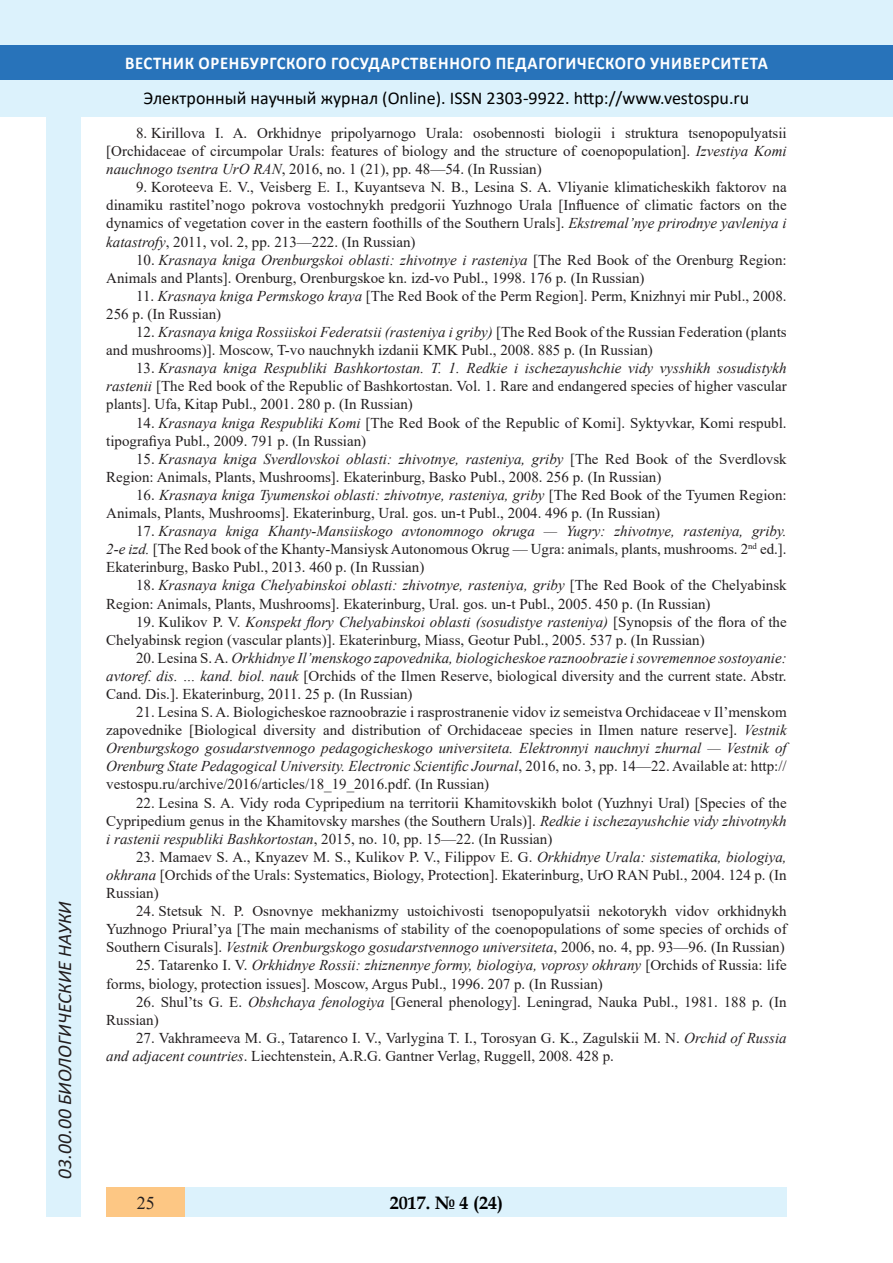
<style>
.page{position:relative;width:893px;height:1263px;background:#fff}
.page>*{position:absolute;margin:0;border:0;box-sizing:border-box;transform-origin:0 0}
.t1{font:italic 19.5px "Calibri";color:#231f20}
.t2{font:18px "Calibri";color:#000}
.t3{font:700 18px "Calibri";letter-spacing:.04em;color:#fff;scale:.93 1}
.t4{font:700 18px "Book Antiqua";color:#000}
.t5{font:18px "Times New Roman";color:#231f20}
.литература{font:15px/18.1px "Times New Roman";color:#231f20}
.s1{font-style:italic}
</style>
<div class="page">
<div style="left:0;top:0;width:893px;height:116px;background:#dcf2fc"></div>
<div style="left:0;top:45px;width:893px;height:34px;background:#2873ba"></div>
<div style="left:47px;top:116px;width:34px;height:1101px;background:#dcf2fc"></div>
<div style="left:106px;top:1188px;width:681px;height:29px;background:#dcf2fc"></div>
<div style="left:106px;top:1188px;width:79px;height:29px;background:#fdc784"></div>
<h1 class="t1" style="left:51px;top:1179px;width:279px;rotate:-90deg">03.00.00 БИОЛОГИЧЕСКИЕ НАУКИ</h1>
<p class="t3" style="left:125px;top:50px;width:693px">ВЕСТНИК ОРЕНБУРГСКОГО ГОСУДАРСТВЕННОГО ПЕДАГОГИЧЕСКОГО УНИВЕРСИТЕТА</p>
<p class="t2" style="left:144px;top:85px;width:607px">Электронный научный журнал (Online). ISSN 2303-9922. http://www.vestospu.ru</p>
<p class="литература" style="left:106px;top:123px;width:682px;text-align:justify;text-indent:30px">8. Kirillova I. A. Orkhidnye pripolyarnogo Urala: osobennosti biologii i struktura tsenopopulyatsii [Orchidaceae of circumpolar Urals: features of biology and the structure of coenopopulation]. <span class="s1">Izvestiya Komi nauchnogo tsentra UrO RAN</span>, 2016, no. 1 (21), pp. 48—54. (In Russian)</p>
<p class="литература" style="left:106px;top:178px;width:682px;text-align:justify;text-indent:30px">9. Koroteeva E. V., Veisberg E. I., Kuyantseva N. B., Lesina S. A. Vliyanie klimaticheskikh faktorov na dinamiku rastitel’nogo pokrova vostochnykh predgorii Yuzhnogo Urala [Influence of climatic factors on the dynamics of vegetation cover in the eastern foothills of the Southern Urals]. <span class="s1">Ekstremal’nye prirodnye yavleniya i katastrofy</span>, 2011, vol. 2, pp. 213—222. (In Russian)</p>
<p class="литература" style="left:106px;top:250px;width:682px;text-indent:30px">10. <span class="s1">Krasnaya kniga Orenburgskoi oblasti: zhivotnye i rasteniya</span> [The Red Book of the Orenburg Region:<br>Animals and Plants]. Orenburg, Orenburgskoe kn. izd-vo Publ., 1998. 176 p. (In Russian)</p>
<p class="литература" style="left:106px;top:286px;width:682px;text-indent:30px">11. <span class="s1">Krasnaya kniga Permskogo kraya</span> [The Red Book of the Perm Region]. Perm, Knizhnyi mir Publ., 2008.<br>256 p. (In Russian)</p>
<p class="литература" style="left:106px;top:322px;width:682px;text-indent:30px">12. <span class="s1">Krasnaya kniga Rossiiskoi Federatsii (rasteniya i griby)</span> [The Red Book of the Russian Federation (plants and mushrooms)]. Moscow, T-vo nauchnykh izdanii KMK Publ., 2008. 885 p. (In Russian)</p>
<p class="литература" style="left:106px;top:359px;width:682px;text-align:justify;text-indent:30px">13. <span class="s1">Krasnaya kniga Respubliki Bashkortostan. T. 1. Redkie i ischezayushchie vidy vysshikh sosudistykh rastenii</span> [The Red book of the Republic of Bashkortostan. Vol. 1. Rare and endangered species of higher vascular plants]. Ufa, Kitap Publ., 2001. 280 p. (In Russian)</p>
<p class="литература" style="left:106px;top:413px;width:682px;text-indent:30px">14. <span class="s1">Krasnaya kniga Respubliki Komi</span> [The Red Book of the Republic of Komi]. Syktyvkar, Komi respubl. tipografiya Publ., 2009. 791 p. (In Russian)</p>
<p class="литература" style="left:106px;top:449px;width:682px;text-indent:30px">15. <span class="s1">Krasnaya kniga Sverdlovskoi oblasti: zhivotnye, rasteniya, griby</span> [The Red Book of the Sverdlovsk<br>Region: Animals, Plants, Mushrooms]. Ekaterinburg, Basko Publ., 2008. 256 p. (In Russian)</p>
<p class="литература" style="left:106px;top:485px;width:682px;text-indent:30px">16. <span class="s1">Krasnaya kniga Tyumenskoi oblasti: zhivotnye, rasteniya, griby</span> [The Red Book of the Tyumen Region:<br>Animals, Plants, Mushrooms]. Ekaterinburg, Ural. gos. un-t Publ., 2004. 496 p. (In Russian)</p>
<p class="литература" style="left:106px;top:521px;width:682px;text-align:justify;text-indent:30px">17. <span class="s1">Krasnaya kniga Khanty-Mansiiskogo avtonomnogo okruga — Yugry: zhivotnye, rasteniya, griby.<br>2-e izd.</span> [The Red book of the Khanty-Mansiysk Autonomous Okrug — Ugra: animals, plants, mushrooms. 2<sup>nd</sup> ed.].<br>Ekaterinburg, Basko Publ., 2013. 460 p. (In Russian)</p>
<p class="литература" style="left:106px;top:576px;width:682px;text-indent:30px">18. <span class="s1">Krasnaya kniga Chelyabinskoi oblasti: zhivotnye, rasteniya, griby</span> [The Red Book of the Chelyabinsk<br>Region: Animals, Plants, Mushrooms]. Ekaterinburg, Ural. gos. un-t Publ., 2005. 450 p. (In Russian)</p>
<p class="литература" style="left:106px;top:612px;width:682px;text-indent:30px">19. Kulikov P. V. <span class="s1">Konspekt flory Chelyabinskoi oblasti (sosudistye rasteniya)</span> [Synopsis of the flora of the<br>Chelyabinsk region (vascular plants)]. Ekaterinburg, Miass, Geotur Publ., 2005. 537 p. (In Russian)</p>
<p class="литература" style="left:106px;top:648px;width:682px;text-align:justify;text-indent:30px">20. Lesina S. A. <span class="s1">Orkhidnye Il’menskogo zapovednika, biologicheskoe raznoobrazie i sovremennoe sostoyanie: avtoref. dis. … kand. biol. nauk</span> [Orchids of the Ilmen Reserve, biological diversity and the current state. Abstr.<br>Cand. Dis.]. Ekaterinburg, 2011. 25 p. (In Russian)</p>
<p class="литература" style="left:106px;top:702px;width:682px;text-align:justify;text-indent:30px">21. Lesina S. A. Biologicheskoe raznoobrazie i rasprostranenie vidov iz semeistva Orchidaceae v Il’menskom zapovednike [Biological diversity and distribution of Orchidaceae species in Ilmen nature reserve]. <span class="s1">Vestnik Orenburgskogo gosudarstvennogo pedagogicheskogo universiteta. Elektronnyi nauchnyi zhurnal — Vestnik of Orenburg State Pedagogical University. Electronic Scientific Journal</span>, 2016, no. 3, pp. 14—22. Available at: http:// vestospu.ru/archive/2016/articles/18_19_2016.pdf. (In Russian)</p>
<p class="литература" style="left:106px;top:793px;width:682px;text-align:justify;text-indent:30px">22. Lesina S. A. Vidy roda Cypripedium na territorii Khamitovskikh bolot (Yuzhnyi Ural) [Species of the Cypripedium genus in the Khamitovsky marshes (the Southern Urals)]. <span class="s1">Redkie i ischezayushchie vidy zhivotnykh i rastenii respubliki Bashkortostan</span>, 2015, no. 10, pp. 15—22. (In Russian)</p>
<p class="литература" style="left:106px;top:847px;width:682px;text-align:justify;text-indent:30px">23. Mamaev S. A., Knyazev M. S., Kulikov P. V., Filippov E. G. <span class="s1">Orkhidnye Urala: sistematika, biologiya, okhrana</span> [Orchids of the Urals: Systematics, Biology, Protection]. Ekaterinburg, UrO RAN Publ., 2004. 124 p. (In Russian)</p>
<p class="литература" style="left:106px;top:901px;width:682px;text-align:justify;text-indent:30px">24. Stetsuk N. P. Osnovnye mekhanizmy ustoichivosti tsenopopulyatsii nekotorykh vidov orkhidnykh Yuzhnogo Priural’ya [The main mechanisms of stability of the coenopopulations of some species of orchids of Southern Cisurals]. <span class="s1">Vestnik Orenburgskogo gosudarstvennogo universiteta</span>, 2006, no. 4, pp. 93—96. (In Russian)</p>
<p class="литература" style="left:106px;top:956px;width:682px;text-indent:30px">25. Tatarenko I. V. <span class="s1">Orkhidnye Rossii: zhiznennye formy, biologiya, voprosy okhrany</span> [Orchids of Russia: life forms, biology, protection issues]. Moscow, Argus Publ., 1996. 207 p. (In Russian)</p>
<p class="литература" style="left:106px;top:992px;width:682px;text-indent:30px">26. Shul’ts G. E. <span class="s1">Obshchaya fenologiya</span> [General phenology]. Leningrad, Nauka Publ., 1981. 188 p. (In<br>Russian)</p>
<p class="литература" style="left:106px;top:1028px;width:682px;text-indent:30px">27. Vakhrameeva M. G., Tatarenco I. V., Varlygina T. I., Torosyan G. K., Zagulskii M. N. <span class="s1">Orchid of Russia and adjacent countries</span>. Liechtenstein, A.R.G. Gantner Verlag, Ruggell, 2008. 428 p.</p>
<p class="t5" style="left:137px;top:1190px;width:19px">25</p>
<p class="t4" style="left:390px;top:1190px;width:115px">2017. № 4 (24)</p>
</div>
